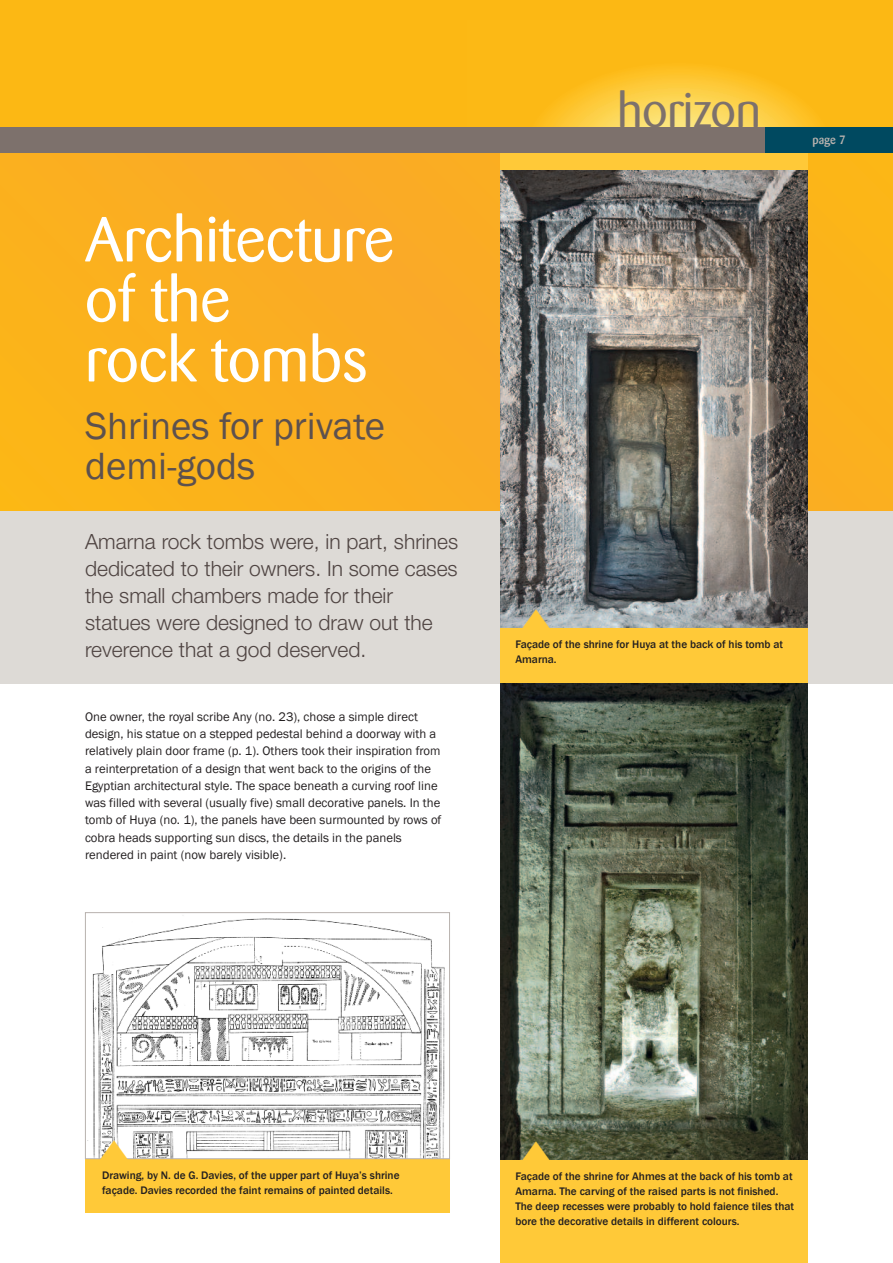
<style>
.page{position:relative;width:893px;height:1263px;background:#fff}
.page>*{position:absolute;margin:0;border:0;box-sizing:border-box;transform-origin:0 0}
.t1{font:63px/60px "Barmeno BQ";color:#fff}
.t2{font:48px "Barmeno BQ";color:#7d716c}
.t3{font:39px/40.5px "Franklin Gothic";color:#5d514e}
.t4{font:300 21px/27px "Helvetica Neue LT Std";color:#4f4442}
.t5{font:12.75px/17.2px "Franklin Gothic";color:#231f20}
.t6{font:500 12px "Barmeno BQ";color:#b8b2ae}
.t7{font:500 11.25px/15px "Franklin Gothic";color:#231f20}
</style>
<div class="page">
<div style="left:0;top:152px;width:893px;height:359px;background:#fbaf20"></div>
<div style="left:0;top:511px;width:893px;height:173px;background:#dddad6"></div>
<div style="left:500px;top:148px;width:308px;height:1115px;background:#ffc938"></div>
<img style="left:500px;top:171px;width:308px;height:456px">
<img style="left:500px;top:684px;width:308px;height:475px">
<div style="left:85px;top:915px;width:365px;height:297px;background:#ffc938"></div>
<div style="left:0;top:0;width:893px;height:128px;background:#fcb814"></div>
<svg style="left:468px;top:67px;width:425px;height:61px"></svg>
<div style="left:0;top:128px;width:893px;height:25px;background:#7d716c"></div>
<div style="left:765px;top:128px;width:128px;height:25px;background:#004960"></div>
<hr style="left:0;top:458px;width:1px;height:53px;background:#21bdc9">
<img style="left:87px;top:915px;width:361px;height:242px">
<div style="left:85px;top:912px;width:365px;height:247px;border:1px solid #b8b2ae"></div>
<svg style="left:520px;top:609px;width:32px;height:19px"></svg>
<svg style="left:520px;top:1141px;width:32px;height:19px"></svg>
<svg style="left:99px;top:1140px;width:31px;height:20px"></svg>
<h1 class="t1" style="left:85px;top:215px;width:311px">Architecture of the<br>rock tombs</h1>
<h3 class="t3" style="left:85px;top:405px;width:302px">Shrines for private demi-gods</h3>
<h3 class="t4" style="left:85px;top:530px;width:375px">Amarna rock tombs were, in part, shrines dedicated to their owners. In some cases the small chambers made for their statues were designed to draw out the reverence that a god deserved.</h3>
<p class="t5" style="left:85px;top:708px;width:358px">One owner, the royal scribe Any (no. 23), chose a simple direct design, his statue on a stepped pedestal behind a doorway with a relatively plain door frame (p. 1). Others took their inspiration from a reinterpretation of a design that went back to the origins of the Egyptian architectural style. The space beneath a curving roof line was filled with several (usually five) small decorative panels. In the tomb of Huya (no. 1), the panels have been surmounted by rows of cobra heads supporting sun discs, the details in the panels rendered in paint (now barely visible).</p>
<h2 class="t2" style="left:617px;top:91px;width:145px">horizon</h2>
<p class="t6" style="left:813px;top:134px;width:35px">page 7</p>
<p class="t7" style="left:515px;top:637px;width:269px">Façade of the shrine for Huya at the back of his tomb at<br>Amarna.</p>
<p class="t7" style="left:102px;top:1167px;width:299px">Drawing, by N. de G. Davies, of the upper part of Huya’s shrine façade. Davies recorded the faint remains of painted details.</p>
<p class="t7" style="left:515px;top:1168px;width:280px">Façade of the shrine for Ahmes at the back of his tomb at Amarna. The carving of the raised parts is not finished.<br>The deep recesses were probably to hold faience tiles that bore the decorative details in different colours.</p>
</div>
